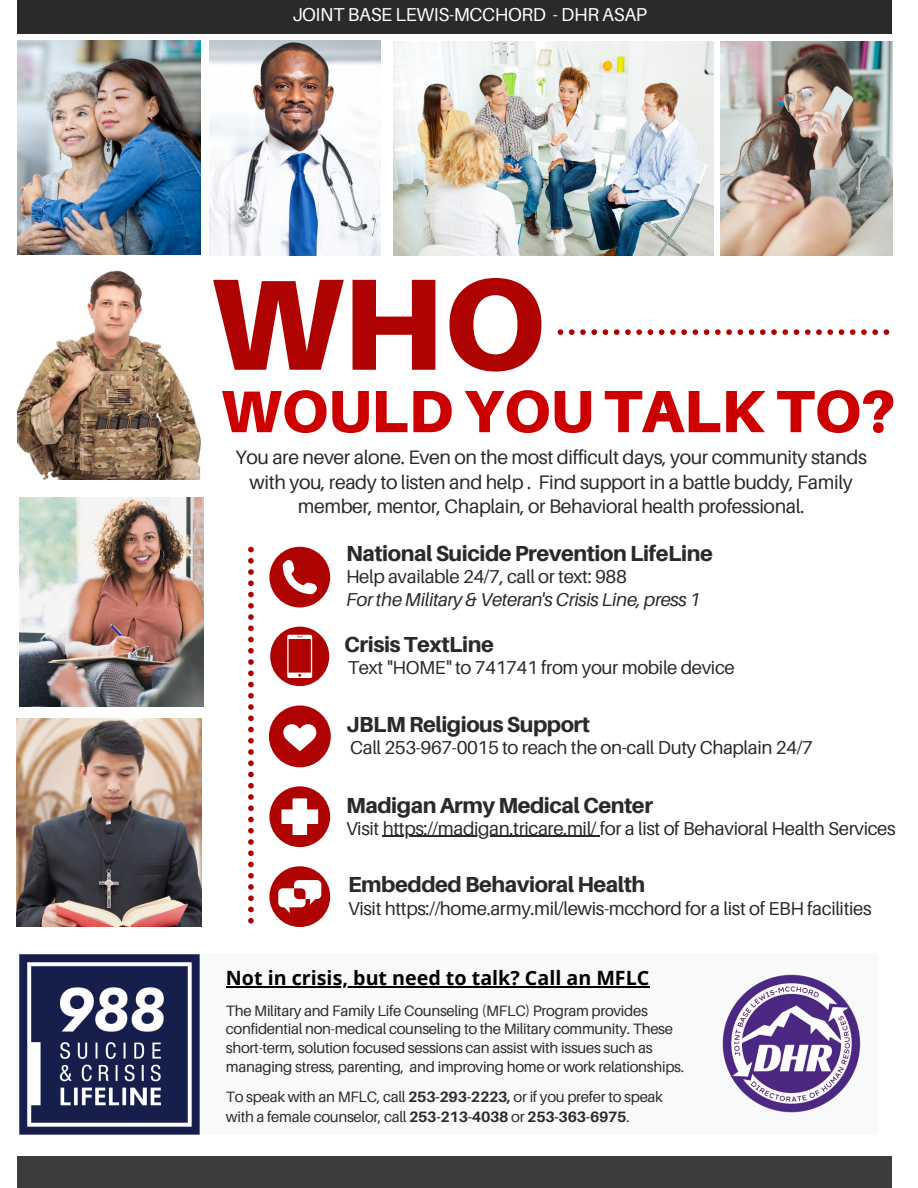
<style>
.page{position:relative;width:918px;height:1188px;background:#fff}
.page>*{position:absolute;margin:0;border:0;box-sizing:border-box;transform-origin:0 0}
.t1{font:900 130.35px "Aileron";color:#af0303}
.t2{font:900 59.7px "Aileron";color:#c00}
.t3{font:800 21.75px "Aileron";letter-spacing:-.02em;color:#2a2a2a}
.t4{font:700 19.65px "Open Sans";color:#000}
.t5{font:19.5px/24.3px "Aileron";letter-spacing:-.02em;color:#2a2a2a;text-align:center}
.t6{font:18.75px "Aileron";letter-spacing:-.02em;color:#2a2a2a}
.t7{font:italic 18.75px "Aileron";letter-spacing:-.02em;color:#2a2a2a}
.t8{font:18.75px "Aileron";letter-spacing:-.02em;color:#fff}
.t9{font:15px/18.8px "Aileron";letter-spacing:-.02em;color:#2a2a2a}
.s1{font-weight:700}
</style>
<div class="page">
<img style="left:20px;top:497px;width:183px;height:209px">
<div style="left:18px;top:0;width:874px;height:34px;background:#2a2a2a"></div>
<div style="left:18px;top:1156px;width:874px;height:32px;background:#3c3c3c"></div>
<div style="left:17px;top:953px;width:862px;height:181px;background:#f8f9f9"></div>
<img style="left:18px;top:40px;width:183px;height:214px">
<img style="left:17px;top:718px;width:184px;height:208px">
<img style="left:18px;top:270px;width:183px;height:209px">
<img style="left:210px;top:40px;width:171px;height:215px">
<img style="left:720px;top:42px;width:172px;height:213px">
<svg style="left:269px;top:547px;width:61px;height:60px"></svg>
<svg style="left:269px;top:706px;width:62px;height:61px"></svg>
<svg style="left:269px;top:786px;width:61px;height:61px"></svg>
<svg style="left:270px;top:627px;width:59px;height:59px"></svg>
<img style="left:394px;top:42px;width:319px;height:213px">
<svg style="left:558px;top:329px;width:331px;height:6px"></svg>
<svg style="left:269px;top:866px;width:61px;height:61px"></svg>
<svg style="left:248px;top:547px;width:6px;height:377px"></svg>
<img style="left:20px;top:954px;width:180px;height:180px">
<img style="left:722px;top:974px;width:139px;height:139px">
<hr style="left:383px;top:836px;width:217px;height:1px;background:#2a2a2a">
<hr style="left:226px;top:986px;width:424px;height:1px;background:#000">
<p class="t8" style="left:292px;top:3px;width:356px">JOINT BASE LEWIS-MCCHORD - DHR ASAP</p>
<p class="t1" style="left:210px;top:243px;width:337px">WHO</p>
<p class="t2" style="left:221px;top:374px;width:677px">WOULD YOU TALK TO?</p>
<p class="t5" style="left:235px;top:445px;width:633px">You are never alone. Even on the most difficult days, your community stands with you, ready to listen and help . Find support in a battle buddy, Family member, mentor, Chaplain, or Behavioral health professional.</p>
<p class="t3" style="left:346px;top:540px;width:368px">National Suicide Prevention LifeLine</p>
<p class="t6" style="left:346px;top:565px;width:282px">Help available 24/7, call or text: 988</p>
<p class="t7" style="left:346px;top:588px;width:356px">For the Military &amp; Veteran's Crisis Line, press 1</p>
<p class="t3" style="left:344px;top:631px;width:151px">Crisis TextLine</p>
<p class="t6" style="left:348px;top:656px;width:388px">Text "HOME" to 741741 from your mobile device</p>
<p class="t3" style="left:346px;top:711px;width:246px">JBLM Religious Support</p>
<p class="t6" style="left:350px;top:736px;width:464px">Call 253-967-0015 to reach the on-call Duty Chaplain 24/7</p>
<p class="t3" style="left:346px;top:792px;width:308px">Madigan Army Medical Center</p>
<p class="t6" style="left:346px;top:816px;width:551px">Visit https://madigan.tricare.mil/ for a list of Behavioral Health Services</p>
<p class="t3" style="left:348px;top:871px;width:299px">Embedded Behavioral Health</p>
<p class="t6" style="left:348px;top:896px;width:525px">Visit https://home.army.mil/lewis-mcchord for a list of EBH facilities</p>
<p class="t4" style="left:226px;top:964px;width:425px">Not in crisis, but need to talk? Call an MFLC</p>
<p class="t9" style="left:226px;top:1001px;width:460px">The Military and Family Life Counseling (MFLC) Program provides confidential non-medical counseling to the Military community. These short-term, solution focused sessions can assist with issues such as managing stress, parenting, and improving home or work relationships.</p>
<p class="t9" style="left:226px;top:1087px;width:439px">To speak with an MFLC, call <span class="s1">253-293-2223,</span> or if you prefer to speak</p>
<p class="t9" style="left:226px;top:1107px;width:405px">with a female counselor, call <span class="s1">253-213-4038</span> or <span class="s1">253-363-6975</span>.</p>
</div>
